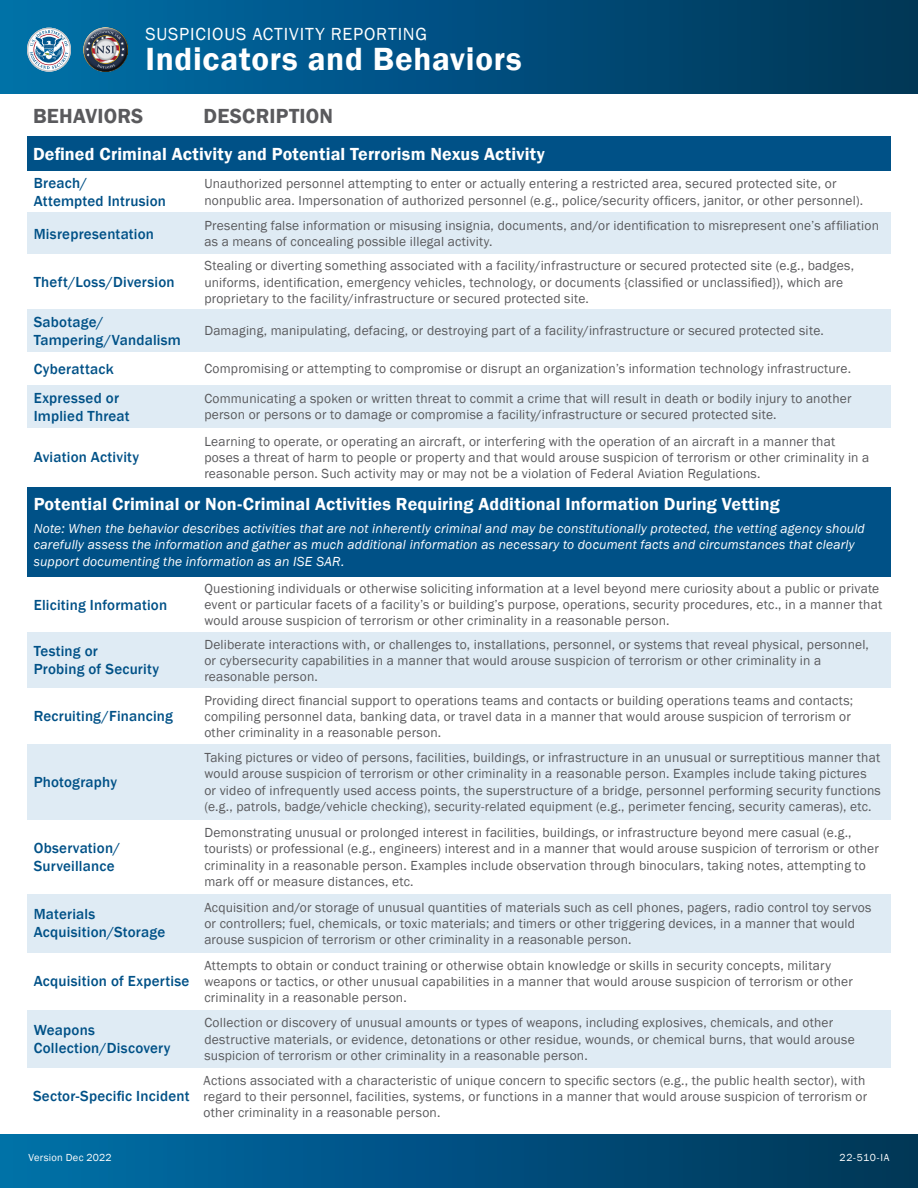
<style>
.page{position:relative;width:918px;height:1188px;background:#fff}
.page>*{position:absolute;margin:0;border:0;box-sizing:border-box;transform-origin:0 0}
.t1{font:600 33px "Franklin Gothic";letter-spacing:.02em;color:#fff}
.t2{font:600 21px "Franklin Gothic";letter-spacing:.01em;color:#5a5a5d}
.t3{font:600 18px "Franklin Gothic";letter-spacing:.01em;color:#fff}
.t4{font:18px "Franklin Gothic";letter-spacing:.045em;color:#fff}
.t5{font:500 15px/18px "Franklin Gothic";letter-spacing:.015em;color:#005187}
.t6{font:13.5px/16.2px "Franklin Gothic";letter-spacing:.015em;color:#5a5a5d}
.t7{font:italic 13.5px/16.2px "Franklin Gothic";letter-spacing:.015em;color:#fff}
.t8{font:10.5px "Franklin Gothic";letter-spacing:.025em;color:#fff}
</style>
<div class="page">
<div style="left:0;top:1134px;width:918px;height:54px;background:linear-gradient(to right,#006faa,#003456)"></div>
<div style="left:0;top:0;width:918px;height:94px;background:linear-gradient(to right,#006faa,#003456)"></div>
<svg style="left:27px;top:28px;width:44px;height:44px"></svg>
<img style="left:84px;top:28px;width:44px;height:44px">
<div style="left:198px;top:385px;width:693px;height:42px;background:#dfebf4"></div>
<div style="left:27px;top:385px;width:171px;height:42px;background:#dfebf4"></div>
<div style="left:198px;top:310px;width:693px;height:42px;background:#dfebf4"></div>
<div style="left:27px;top:310px;width:171px;height:42px;background:#dfebf4"></div>
<div style="left:198px;top:213px;width:693px;height:41px;background:#dfebf4"></div>
<div style="left:27px;top:213px;width:171px;height:41px;background:#dfebf4"></div>
<div style="left:27px;top:137px;width:864px;height:34px;background:#005187"></div>
<div style="left:198px;top:632px;width:693px;height:56px;background:#dfebf4"></div>
<div style="left:198px;top:744px;width:693px;height:75px;background:#dfebf4"></div>
<div style="left:198px;top:894px;width:693px;height:58px;background:#dfebf4"></div>
<div style="left:198px;top:1010px;width:693px;height:58px;background:#dfebf4"></div>
<div style="left:27px;top:487px;width:864px;height:89px;background:#005187"></div>
<div style="left:27px;top:1010px;width:171px;height:58px;background:#dfebf4"></div>
<div style="left:27px;top:894px;width:171px;height:58px;background:#dfebf4"></div>
<div style="left:27px;top:744px;width:171px;height:75px;background:#dfebf4"></div>
<div style="left:27px;top:632px;width:171px;height:56px;background:#dfebf4"></div>
<h3 class="t4" style="left:146px;top:23px;width:283px">SUSPICIOUS ACTIVITY REPORTING</h3>
<h1 class="t1" style="left:146px;top:38px;width:378px">Indicators and Behaviors</h1>
<h3 class="t2" style="left:33px;top:103px;width:112px">BEHAVIORS</h3>
<h3 class="t2" style="left:204px;top:103px;width:131px">DESCRIPTION</h3>
<p class="t3" style="left:33px;top:143px;width:513px">Defined Criminal Activity and Potential Terrorism Nexus Activity</p>
<p class="t5" style="left:34px;top:174px;width:134px">Breach/<br>Attempted Intrusion</p>
<p class="t6" style="left:204px;top:176px;width:660px">Unauthorized personnel attempting to enter or actually entering a restricted area, secured protected site, or nonpublic area. Impersonation of authorized personnel (e.g., police/security officers, janitor, or other personnel).</p>
<p class="t5" style="left:34px;top:225px;width:122px">Misrepresentation</p>
<p class="t6" style="left:204px;top:218px;width:676px">Presenting false information or misusing insignia, documents, and/or identification to misrepresent one’s affiliation as a means of concealing possible illegal activity.</p>
<p class="t5" style="left:34px;top:273px;width:142px">Theft/Loss/Diversion</p>
<p class="t6" style="left:204px;top:258px;width:651px">Stealing or diverting something associated with a facility/infrastructure or secured protected site (e.g., badges, uniforms, identification, emergency vehicles, technology, or documents {classified or unclassified}), which are proprietary to the facility/infrastructure or secured protected site.</p>
<p class="t5" style="left:34px;top:313px;width:149px">Sabotage/<br>Tampering/Vandalism</p>
<p class="t6" style="left:204px;top:323px;width:621px">Damaging, manipulating, defacing, or destroying part of a facility/infrastructure or secured protected site.</p>
<p class="t5" style="left:34px;top:360px;width:82px">Cyberattack</p>
<p class="t6" style="left:204px;top:361px;width:648px">Compromising or attempting to compromise or disrupt an organization’s information technology infrastructure.</p>
<p class="t5" style="left:34px;top:389px;width:97px">Expressed or<br>Implied Threat</p>
<p class="t6" style="left:204px;top:391px;width:649px">Communicating a spoken or written threat to commit a crime that will result in death or bodily injury to another person or persons or to damage or compromise a facility/infrastructure or secured protected site.</p>
<p class="t5" style="left:34px;top:448px;width:107px">Aviation Activity</p>
<p class="t6" style="left:204px;top:433px;width:666px">Learning to operate, or operating an aircraft, or interfering with the operation of an aircraft in a manner that poses a threat of harm to people or property and that would arouse suspicion of terrorism or other criminality in a reasonable person. Such activity may or may not be a violation of Federal Aviation Regulations.</p>
<p class="t3" style="left:34px;top:493px;width:748px">Potential Criminal or Non-Criminal Activities Requiring Additional Information During Vetting</p>
<p class="t7" style="left:34px;top:521px;width:833px">Note: When the behavior describes activities that are not inherently criminal and may be constitutionally protected, the vetting agency should carefully assess the information and gather as much additional information as necessary to document facts and circumstances that clearly support documenting the information as an ISE SAR.</p>
<p class="t5" style="left:34px;top:596px;width:135px">Eliciting Information</p>
<p class="t6" style="left:204px;top:580px;width:679px">Questioning individuals or otherwise soliciting information at a level beyond mere curiosity about a public or private event or particular facets of a facility’s or building’s purpose, operations, security procedures, etc., in a manner that would arouse suspicion of terrorism or other criminality in a reasonable person.</p>
<p class="t5" style="left:34px;top:643px;width:127px">Testing or<br>Probing of Security</p>
<p class="t6" style="left:204px;top:636px;width:666px">Deliberate interactions with, or challenges to, installations, personnel, or systems that reveal physical, personnel, or cybersecurity capabilities in a manner that would arouse suspicion of terrorism or other criminality in a reasonable person.</p>
<p class="t5" style="left:34px;top:708px;width:141px">Recruiting/Financing</p>
<p class="t6" style="left:204px;top:692px;width:650px">Providing direct financial support to operations teams and contacts or building operations teams and contacts; compiling personnel data, banking data, or travel data in a manner that would arouse suspicion of terrorism or other criminality in a reasonable person.</p>
<p class="t5" style="left:34px;top:773px;width:85px">Photography</p>
<p class="t5" style="left:34px;top:839px;width:88px">Observation/<br>Surveillance</p>
<p class="t6" style="left:204px;top:750px;width:678px">Taking pictures or video of persons, facilities, buildings, or infrastructure in an unusual or surreptitious manner that would arouse suspicion of terrorism or other criminality in a reasonable person. Examples include taking pictures or video of infrequently used access points, the superstructure of a bridge, personnel performing security functions (e.g., patrols, badge/vehicle checking), security-related equipment (e.g., perimeter fencing, security cameras), etc.</p>
<p class="t6" style="left:204px;top:825px;width:676px">Demonstrating unusual or prolonged interest in facilities, buildings, or infrastructure beyond mere casual (e.g., tourists) or professional (e.g., engineers) interest and in a manner that would arouse suspicion of terrorism or other criminality in a reasonable person. Examples include observation through binoculars, taking notes, attempting to mark off or measure distances, etc.</p>
<p class="t5" style="left:34px;top:906px;width:133px">Materials<br>Acquisition/Storage</p>
<p class="t6" style="left:204px;top:899px;width:669px">Acquisition and/or storage of unusual quantities of materials such as cell phones, pagers, radio control toy servos or controllers; fuel, chemicals, or toxic materials; and timers or other triggering devices, in a manner that would arouse suspicion of terrorism or other criminality in a reasonable person.</p>
<p class="t5" style="left:34px;top:973px;width:157px">Acquisition of Expertise</p>
<p class="t6" style="left:204px;top:957px;width:650px">Attempts to obtain or conduct training or otherwise obtain knowledge or skills in security concepts, military weapons or tactics, or other unusual capabilities in a manner that would arouse suspicion of terrorism or other criminality in a reasonable person.</p>
<p class="t5" style="left:34px;top:1021px;width:138px">Weapons<br>Collection/Discovery</p>
<p class="t6" style="left:204px;top:1015px;width:652px">Collection or discovery of unusual amounts or types of weapons, including explosives, chemicals, and other destructive materials, or evidence, detonations or other residue, wounds, or chemical burns, that would arouse suspicion of terrorism or other criminality in a reasonable person.</p>
<p class="t5" style="left:33px;top:1088px;width:158px">Sector-Specific Incident</p>
<p class="t6" style="left:204px;top:1072px;width:665px">Actions associated with a characteristic of unique concern to specific sectors (e.g., the public health sector), with regard to their personnel, facilities, systems, or functions in a manner that would arouse suspicion of terrorism or other criminality in a reasonable person.</p>
<p class="t8" style="left:29px;top:1151px;width:85px">Version Dec 2022</p>
<p class="t8" style="left:840px;top:1151px;width:51px">22-510-IA</p>
</div>
